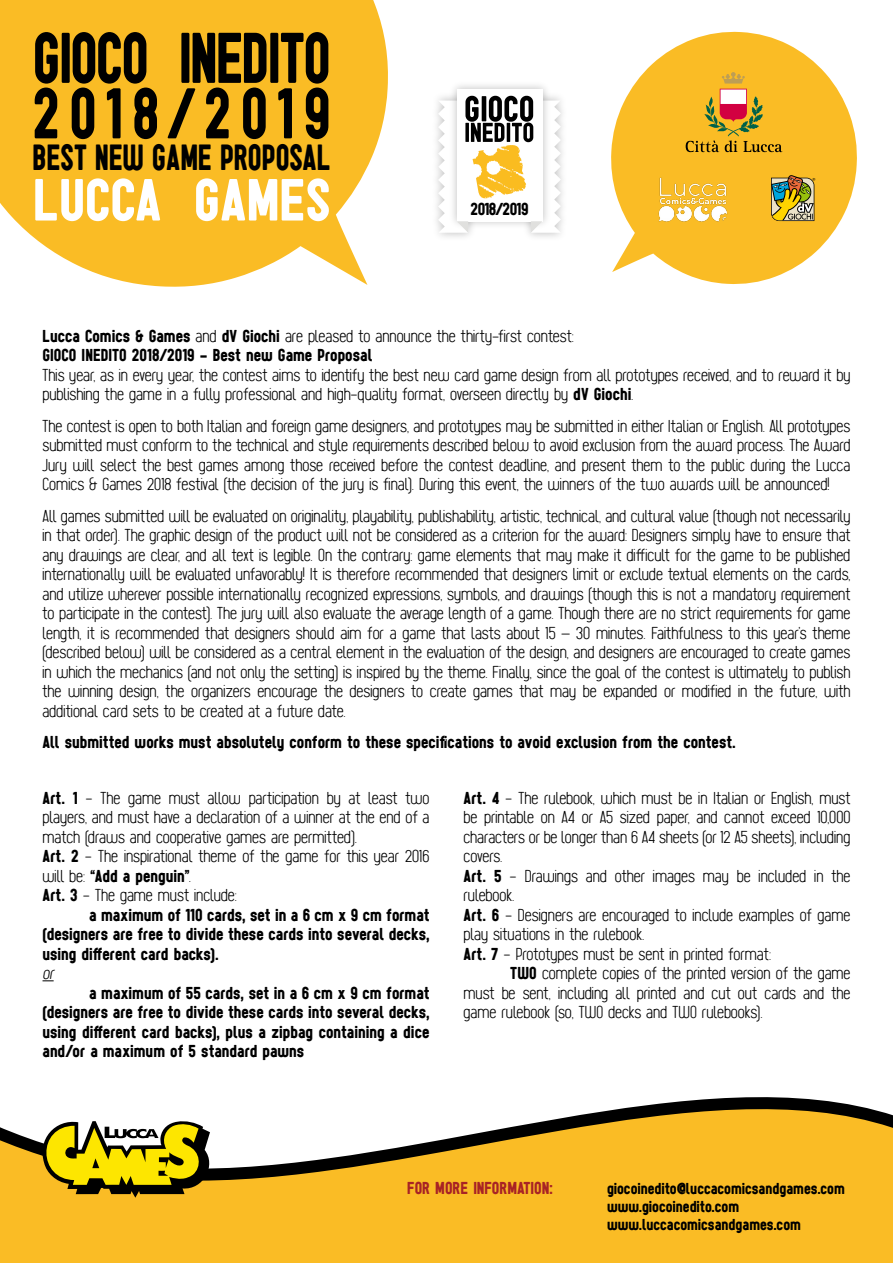
<style>
.page{position:relative;width:893px;height:1263px;background:#fff}
.page>*{position:absolute;margin:0;border:0;box-sizing:border-box;transform-origin:0 0}
.t1{font:74.25px/55.5px "Sugo";letter-spacing:-.02em;color:#000;scale:.87 1}
.t2{font:61.5px "Sugo";color:#fff}
.t3{font:37.95px "Sugo";color:#000;scale:.87 1}
.t4{font:200 18px/19.5px "Sugo";letter-spacing:.005em;color:#000}
.t5{font:18px/19.5px "Sugo";color:#000;text-align:justify}
.t6{font:18px "Sugo";color:#a82325}
.t7{font:18px "Sugo";letter-spacing:-.02em;color:#000}
.t8{font:italic 200 18px "Sugo";color:#000}
.t9{font:16.5px/18px "Sugo";color:#000}
.t10{font:5.85px "Myriad";color:#000}
.s1{font-weight:200}
.s2{font-weight:400}
</style>
<div class="page">
<div style="left:457px;top:89px;width:85px;height:132px;background:#fff"></div>
<svg style="left:438px;top:96px;width:123px;height:137px"></svg>
<svg style="left:0;top:0;width:388px;height:287px;background:#fac33e"></svg>
<svg style="left:611px;top:31px;width:246px;height:253px;fill:#fabc25"></svg>
<svg style="left:771px;top:175px;width:43px;height:46px;background:#999355"></svg>
<svg style="left:686px;top:72px;width:96px;height:80px;background:#dea632"></svg>
<img style="left:656px;top:175px;width:74px;height:49px">
<svg style="left:0;top:1097px;width:893px;height:166px"></svg>
<svg style="left:43px;top:1121px;width:167px;height:77px;background:#af9e29"></svg>
<h1 class="t1" style="left:32px;top:29px;width:344px">GIOCO INEDITO<br>2018/2019</h1>
<h3 class="t3" style="left:32px;top:134px;width:344px">BEST NEW GAME PROPOSAL</h3>
<h2 class="t2" style="left:33px;top:163px;width:299px">LUCCA GAMES</h2>
<p class="t7" style="left:470px;top:198px;width:60px">2018/2019</p>
<p class="t10" style="left:812px;top:177px;width:5px">®</p>
<p class="t5" style="left:43px;top:325px;width:533px">Lucca Comics &amp; Games <span class="s1">and</span> dV Giochi <span class="s1">are pleased to announce the thirty-first contest:<br></span>GIOCO INEDITO 2018/2019 - Best new Game Proposal</p>
<p class="t4" style="left:43px;top:365px;width:809px">This year, as in every year, the contest aims to identify the best new card game design from all prototypes received, and to reward it by publishing the game in a fully professional and high-quality format, overseen directly by <span class="s2">dV Giochi</span>.</p>
<p class="t4" style="left:43px;top:416px;width:809px;text-align:justify">The contest is open to both Italian and foreign game designers, and prototypes may be submitted in either Italian or English. All prototypes submitted must conform to the technical and style requirements described below to avoid exclusion from the award process. The Award Jury will select the best games among those received before the contest deadline, and present them to the public during the Lucca Comics &amp; Games 2018 festival (the decision of the jury is final). During this event, the winners of the two awards will be announced!</p>
<p class="t4" style="left:43px;top:506px;width:809px;text-align:justify">All games submitted will be evaluated on originality, playability, publishability, artistic, technical, and cultural value (though not necessarily in that order). The graphic design of the product will not be considered as a criterion for the award: Designers simply have to ensure that any drawings are clear, and all text is legible. On the contrary: game elements that may make it difficult for the game to be published internationally will be evaluated unfavorably! It is therefore recommended that designers limit or exclude textual elements on the cards, and utilize wherever possible internationally recognized expressions, symbols, and drawings (though this is not a mandatory requirement to participate in the contest). The jury will also evaluate the average length of a game. Though there are no strict requirements for game length, it is recommended that designers should aim for a game that lasts about 15 – 30 minutes. Faithfulness to this year’s theme (described below) will be considered as a central element in the evaluation of the design, and designers are encouraged to create games in which the mechanics (and not only the setting) is inspired by the theme. Finally, since the goal of the contest is ultimately to publish the winning design, the organizers encourage the designers to create games that may be expanded or modified in the future, with additional card sets to be created at a future date.</p>
<p class="t5" style="left:43px;top:732px;width:695px">All submitted works must absolutely conform to these specifications to avoid exclusion from the contest.</p>
<p class="t4" style="left:43px;top:788px;width:388px"><span class="s2">Art. 1</span> - The game must allow participation by at least two players, and must have a declaration of a winner at the end of a match (draws and cooperative games are permitted).<br><span class="s2">Art. 2</span> - The inspirational theme of the game for this year 2016 will be: <span class="s2">“Add a penguin”</span>.<br><span class="s2">Art. 3</span> - The game must include:</p>
<p class="t5" style="left:43px;top:905px;width:388px;text-indent:47px">a maximum of 110 cards, set in a 6 cm x 9 cm format (designers are free to divide these cards into several decks, using different card backs).</p>
<p class="t8" style="left:43px;top:963px;width:16px">or</p>
<p class="t5" style="left:43px;top:983px;width:388px;text-indent:47px">a maximum of 55 cards, set in a 6 cm x 9 cm format (designers are free to divide these cards into several decks, using different card backs), plus a zipbag containing a dice and/or a maximum of 5 standard pawns</p>
<p class="t4" style="left:463px;top:788px;width:388px"><span class="s2">Art. 4</span> - The rulebook, which must be in Italian or English, must be printable on A4 or A5 sized paper, and cannot exceed 10,000 characters or be longer than 6 A4 sheets (or 12 A5 sheets), including covers.<br><span class="s2">Art. 5</span> - Drawings and other images may be included in the rulebook.<br><span class="s2">Art. 6</span> - Designers are encouraged to include examples of game play situations in the rulebook.<br><span class="s2">Art. 7</span> - Prototypes must be sent in printed format:</p>
<p class="t4" style="left:463px;top:963px;width:388px;text-align:justify;text-indent:47px"><span class="s2">TWO</span> complete copies of the printed version of the game must be sent, including all printed and cut out cards and the game rulebook (so, TWO decks and TWO rulebooks).</p>
<p class="t6" style="left:407px;top:1177px;width:147px">FOR MORE INFORMATION:</p>
<p class="t9" style="left:607px;top:1179px;width:239px">giocoinedito@luccacomicsandgames.com www.giocoinedito.com www.luccacomicsandgames.com</p>
</div>
